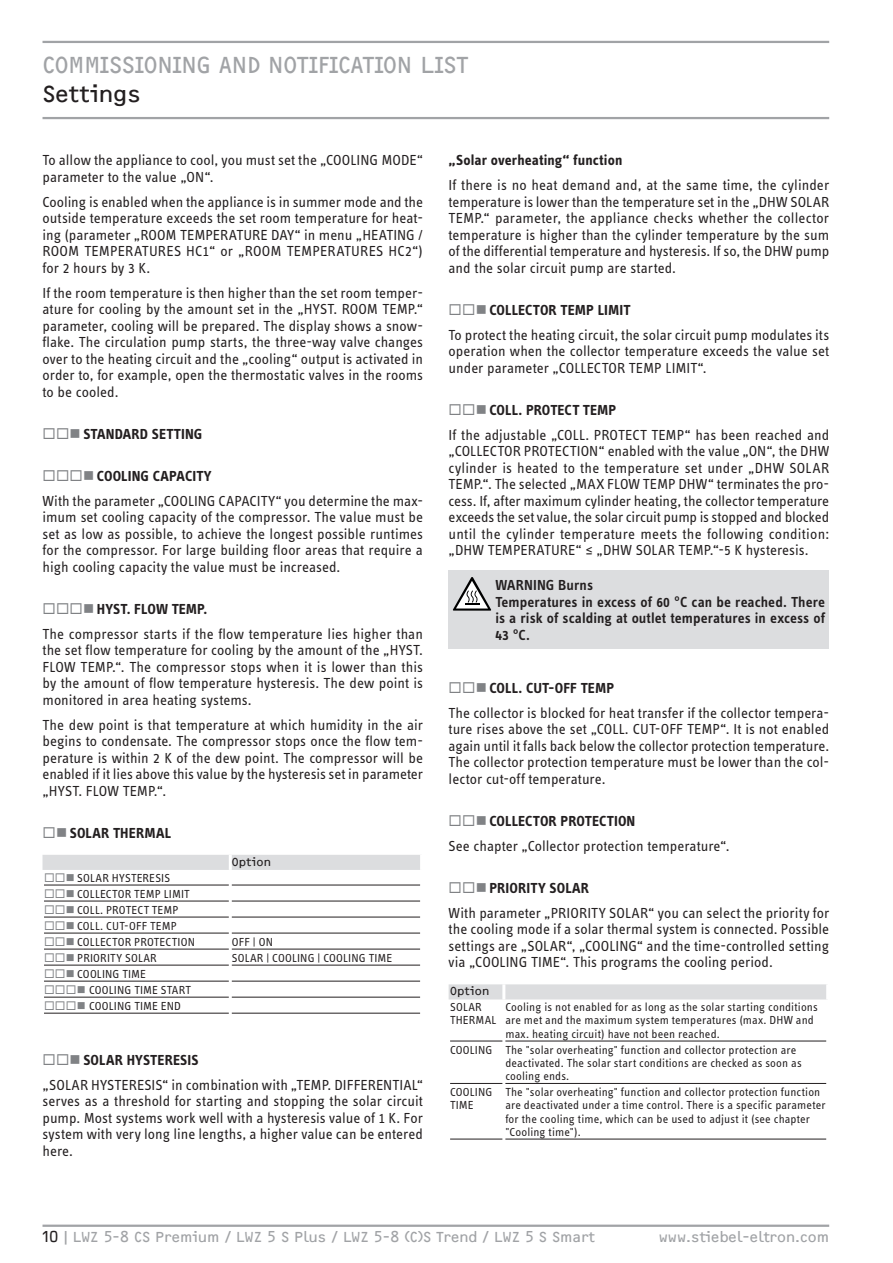
<style>
.page{position:relative;width:893px;height:1263px;background:#fff}
.page>*{position:absolute;margin:0;border:0;box-sizing:border-box;transform-origin:0 0}
.t1{font:24px "F2 FOCR Bczyk Com";letter-spacing:-.015em;color:#a1a3a6}
.t2{font:24px "F2 FOCR Bczyk Com";color:#231f20}
.t3{font:15px/16.5px "STE Info Text";color:#231f20;text-align:justify}
.t4{font:600 15px/16.5px "STE Info Text";letter-spacing:.005em;color:#231f20}
.t5{font:700 15px "STE Info Text";letter-spacing:.005em;color:#231f20}
.t6{font:15px "F2 FOCR Bczyk Com";color:#a1a3a6}
.t7{font:15px "Wingdings";color:#808285}
.t8{font:12px/13.2px "STE Info Text";letter-spacing:.01em;color:#231f20}
.t9{font:12px "F2 FOCR Bczyk Com";letter-spacing:.02em;color:#231f20}
.t10{font:12px "Wingdings";color:#808285}
.s1{color:#808285}
.s2{font-weight:700}
.s3{color:#231f20}
</style>
<div class="page">
<hr style="left:43px;top:41px;width:786px;height:2px;background:#a1a3a6">
<hr style="left:43px;top:117px;width:786px;height:2px;background:#a1a3a6">
<hr style="left:43px;top:1224px;width:786px;height:3px;background:#a1a3a6">
<hr style="left:44px;top:885px;width:185px;height:1px;background:#231f20">
<hr style="left:232px;top:885px;width:188px;height:1px;background:#231f20">
<hr style="left:44px;top:901px;width:185px;height:1px;background:#231f20">
<hr style="left:232px;top:901px;width:188px;height:1px;background:#231f20">
<hr style="left:44px;top:917px;width:185px;height:1px;background:#231f20">
<hr style="left:232px;top:917px;width:188px;height:1px;background:#231f20">
<hr style="left:44px;top:933px;width:185px;height:1px;background:#231f20">
<hr style="left:232px;top:933px;width:188px;height:1px;background:#231f20">
<hr style="left:44px;top:949px;width:185px;height:1px;background:#231f20">
<hr style="left:232px;top:949px;width:188px;height:1px;background:#231f20">
<hr style="left:44px;top:965px;width:185px;height:1px;background:#231f20">
<hr style="left:232px;top:965px;width:188px;height:1px;background:#231f20">
<hr style="left:44px;top:981px;width:185px;height:1px;background:#231f20">
<hr style="left:232px;top:981px;width:188px;height:1px;background:#231f20">
<hr style="left:44px;top:997px;width:185px;height:1px;background:#231f20">
<hr style="left:232px;top:997px;width:188px;height:1px;background:#231f20">
<hr style="left:44px;top:1013px;width:185px;height:1px;background:#231f20">
<hr style="left:232px;top:1013px;width:188px;height:1px;background:#231f20">
<div style="left:449px;top:570px;width:380px;height:78px;background:#dcdddf"></div>
<svg style="left:453px;top:577px;width:38px;height:34px"></svg>
<div style="left:449px;top:984px;width:377px;height:15px;background:#dcdddf"></div>
<hr style="left:502px;top:984px;width:3px;height:15px;background:#fff">
<hr style="left:450px;top:1041px;width:52px;height:1px;background:#231f20">
<hr style="left:505px;top:1041px;width:321px;height:1px;background:#231f20">
<hr style="left:450px;top:1083px;width:52px;height:1px;background:#231f20">
<hr style="left:505px;top:1083px;width:321px;height:1px;background:#231f20">
<hr style="left:450px;top:1139px;width:52px;height:1px;background:#231f20">
<hr style="left:505px;top:1139px;width:321px;height:1px;background:#231f20">
<div style="left:43px;top:855px;width:377px;height:15px;background:#dcdddf"></div>
<h1 class="t1" style="left:43px;top:51px;width:427px">COMMISSIONING AND NOTIFICATION LIST</h1>
<h1 class="t2" style="left:43px;top:80px;width:100px">Settings</h1>
<p class="t3" style="left:43px;top:152px;width:382px">To allow the appliance to cool, you must set the „COOLING MODE“ parameter to the value „ON“.</p>
<p class="t3" style="left:43px;top:193px;width:382px">Cooling is enabled when the appliance is in summer mode and the outside temperature exceeds the set room temperature for heat&shy;ing (parameter „ROOM TEMPERATURE DAY“ in menu „HEATING / ROOM TEMPERATURES HC1“ or „ROOM TEMPERATURES HC2“) for 2 hours by 3 K.</p>
<p class="t3" style="left:43px;top:284px;width:382px">If the room temperature is then higher than the set room temper&shy;ature for cooling by the amount set in the „HYST. ROOM TEMP.“ parameter, cooling will be prepared. The display shows a snow&shy;flake. The circulation pump starts, the three-way valve changes over to the heating circuit and the „cooling“ output is activated in order to, for example, open the thermostatic valves in the rooms to be cooled.</p>
<p class="t5" style="left:56px;top:425px;width:148px"><span class="s1">◻■</span> STANDARD SETTING</p>
<p class="t7" style="left:56px;top:467px;width:13px">◻◻■</p>
<p class="t5" style="left:97px;top:467px;width:116px">COOLING CAPACITY</p>
<p class="t3" style="left:43px;top:492px;width:382px">With the parameter „COOLING CAPACITY“ you determine the max&shy;imum set cooling capacity of the compressor. The value must be set as low as possible, to achieve the longest possible runtimes for the compressor. For large building floor areas that require a high cooling capacity the value must be increased.</p>
<p class="t7" style="left:56px;top:600px;width:13px">◻◻■</p>
<p class="t5" style="left:97px;top:600px;width:112px">HYST. FLOW TEMP.</p>
<p class="t3" style="left:42px;top:625px;width:382px">The compressor starts if the flow temperature lies higher than the set flow temperature for cooling by the amount of the „HYST.<br>FLOW TEMP.“. The compressor stops when it is lower than this by the amount of flow temperature hysteresis. The dew point is monitored in area heating systems.</p>
<p class="t3" style="left:42px;top:716px;width:382px">The dew point is that temperature at which humidity in the air begins to condensate. The compressor stops once the flow tem&shy;perature is within 2 K of the dew point. The compressor will be enabled if it lies above this value by the hysteresis set in parameter „HYST. FLOW TEMP.“.</p>
<p class="t5" style="left:56px;top:824px;width:117px"><span class="s1">■</span> SOLAR THERMAL</p>
<p class="t9" style="left:232px;top:855px;width:41px">Option</p>
<p class="t8" style="left:55px;top:871px;width:117px"><span class="s1">◻■</span> SOLAR HYSTERESIS</p>
<p class="t8" style="left:55px;top:887px;width:136px"><span class="s1">◻■</span> COLLECTOR TEMP LIMIT</p>
<p class="t8" style="left:55px;top:903px;width:125px"><span class="s1">◻■</span> COLL. PROTECT TEMP</p>
<p class="t8" style="left:55px;top:919px;width:123px"><span class="s1">◻■</span> COLL. CUT-OFF TEMP</p>
<p class="t8" style="left:55px;top:935px;width:141px"><span class="s1">◻■</span> COLLECTOR PROTECTION</p>
<p class="t8" style="left:232px;top:935px;width:43px">OFF | ON</p>
<p class="t8" style="left:55px;top:951px;width:103px"><span class="s1">◻■</span> PRIORITY SOLAR</p>
<p class="t8" style="left:232px;top:951px;width:162px">SOLAR | COOLING | COOLING TIME</p>
<p class="t8" style="left:55px;top:967px;width:93px"><span class="s1">◻■</span> COOLING TIME</p>
<p class="t10" style="left:55px;top:983px;width:11px">◻◻■</p>
<p class="t8" style="left:89px;top:983px;width:103px">COOLING TIME START</p>
<p class="t10" style="left:55px;top:999px;width:11px">◻◻■</p>
<p class="t8" style="left:89px;top:999px;width:93px">COOLING TIME END</p>
<p class="t3" style="left:43px;top:1047px;width:382px;line-height:25px;text-indent:14px"><span class="s1">◻■</span> <span class="s2">SOLAR HYSTERESIS<br></span>„SOLAR HYSTERESIS“ in combination with „TEMP. DIFFERENTIAL“</p>
<p class="t3" style="left:43px;top:1093px;width:382px">serves as a threshold for starting and stopping the solar circuit pump. Most systems work well with a hysteresis value of 1 K. For system with very long line lengths, a higher value can be entered here.</p>
<p class="t5" style="left:449px;top:151px;width:175px">„Solar overheating“ function</p>
<p class="t3" style="left:449px;top:177px;width:382px">If there is no heat demand and, at the same time, the cylinder temperature is lower than the temperature set in the „DHW SOLAR TEMP.“ parameter, the appliance checks whether the collector temperature is higher than the cylinder temperature by the sum of the differential temperature and hysteresis. If so, the DHW pump and the solar circuit pump are started.</p>
<p class="t3" style="left:449px;top:297px;width:382px;line-height:25px;text-indent:14px"><span class="s1">◻■</span> <span class="s2">COLLECTOR TEMP LIMIT<br></span>To protect the heating circuit, the solar circuit pump modulates its</p>
<p class="t3" style="left:449px;top:343px;width:382px">operation when the collector temperature exceeds the value set under parameter „COLLECTOR TEMP LIMIT“.</p>
<p class="t3" style="left:449px;top:397px;width:382px;line-height:25px;text-indent:14px"><span class="s1">◻■</span> <span class="s2">COLL. PROTECT TEMP<br></span>If the adjustable „COLL. PROTECT TEMP“ has been reached and</p>
<p class="t3" style="left:449px;top:443px;width:382px">„COLLECTOR PROTECTION“ enabled with the value „ON“, the DHW cylinder is heated to the temperature set under „DHW SOLAR TEMP.“. The selected „MAX FLOW TEMP DHW“ terminates the pro&shy;cess. If, after maximum cylinder heating, the collector temperature exceeds the set value, the solar circuit pump is stopped and blocked until the cylinder temperature meets the following condition: „DHW TEMPERATURE“ ≤ „DHW SOLAR TEMP.“-5 K hysteresis.</p>
<p class="t4" style="left:495px;top:577px;width:331px">WARNING Burns<br>Temperatures in excess of 60 °C can be reached. There is a risk of scalding at outlet temperatures in excess of<br>43 °C.</p>
<p class="t3" style="left:449px;top:675px;width:382px;line-height:25px;text-indent:14px"><span class="s1">◻■</span> <span class="s2">COLL. CUT-OFF TEMP<br></span>The collector is blocked for heat transfer if the collector tempera-</p>
<p class="t3" style="left:449px;top:721px;width:382px">ture rises above the set „COLL. CUT-OFF TEMP“. It is not enabled again until it falls back below the collector protection temperature.<br>The collector protection temperature must be lower than the col&shy;lector cut-off temperature.</p>
<p class="t3" style="left:449px;top:808px;width:282px;line-height:25px;text-indent:14px"><span class="s1">◻■</span> <span class="s2">COLLECTOR PROTECTION<br></span>See chapter „Collector protection temperature“.</p>
<p class="t3" style="left:449px;top:875px;width:382px;line-height:25px;text-indent:14px"><span class="s1">◻■</span> <span class="s2">PRIORITY SOLAR<br></span>With parameter „PRIORITY SOLAR“ you can select the priority for</p>
<p class="t3" style="left:449px;top:921px;width:382px">the cooling mode if a solar thermal system is connected. Possible settings are „SOLAR“, „COOLING“ and the time-controlled setting via „COOLING TIME“. This programs the cooling period.</p>
<p class="t9" style="left:450px;top:984px;width:41px">Option</p>
<p class="t8" style="left:450px;top:1000px;width:48px">SOLAR<br>THERMAL</p>
<p class="t8" style="left:505px;top:1000px;width:314px">Cooling is not enabled for as long as the solar starting conditions are met and the maximum system temperatures (max. DHW and max. heating circuit) have not been reached.</p>
<p class="t8" style="left:505px;top:1043px;width:298px;text-indent:-55px">COOLING The "solar overheating" function and collector protection are deactivated. The solar start conditions are checked as soon as cooling ends.</p>
<p class="t8" style="left:450px;top:1085px;width:44px">COOLING<br>TIME</p>
<p class="t8" style="left:505px;top:1085px;width:322px">The "solar overheating" function and collector protection function are deactivated under a time control. There is a specific parameter for the cooling time, which can be used to adjust it (see chapter "Cooling time").</p>
<p class="t6" style="left:43px;top:1228px;width:554px"><span class="s3">10</span>|LWZ 5-8 CS Premium / LWZ 5 S Plus / LWZ 5-8 (C)S Trend / LWZ 5 S Smart</p>
<p class="t6" style="left:659px;top:1228px;width:172px">www.stiebel-eltron.com</p>
</div>
